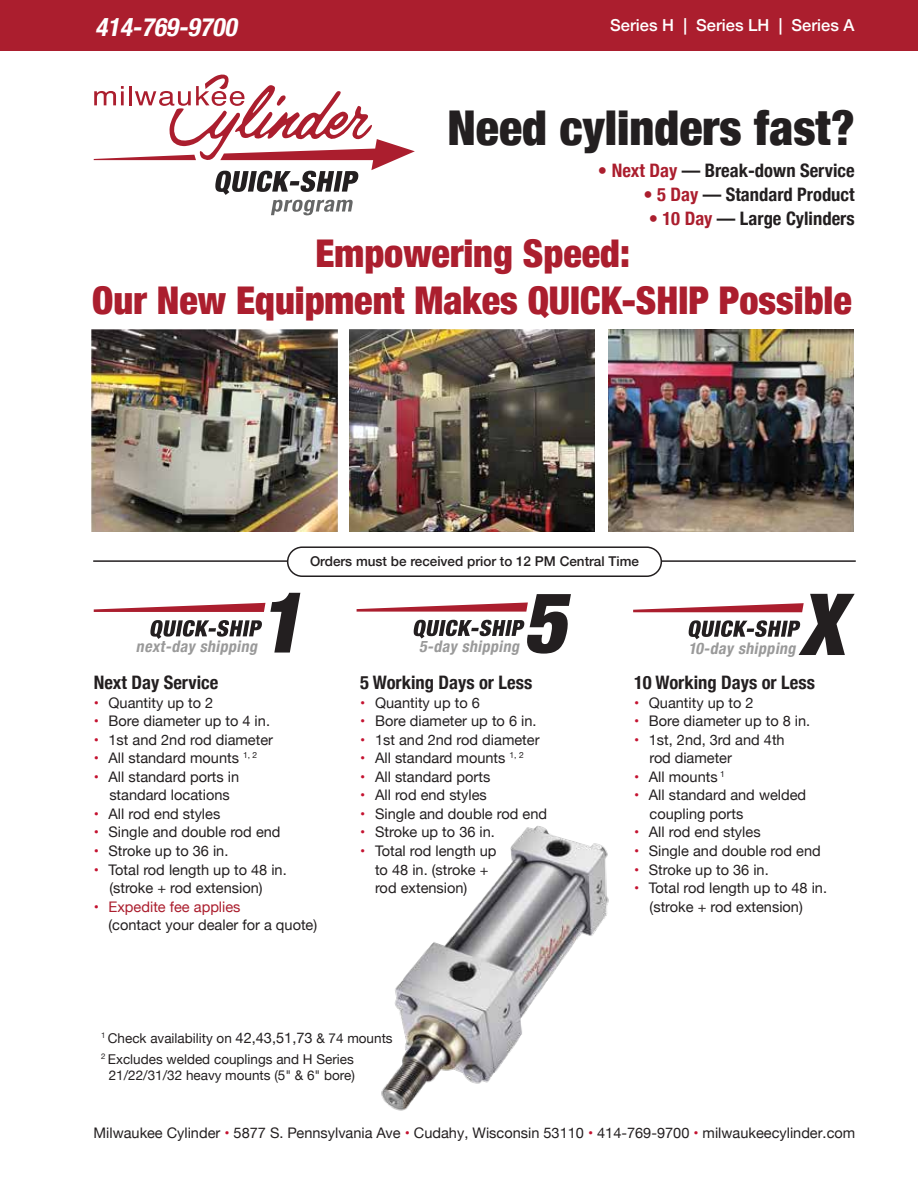
<style>
.page{position:relative;width:918px;height:1188px;background:#fff}
.page>*{position:absolute;margin:0;border:0;box-sizing:border-box;transform-origin:0 0}
.t1{font:italic 900 condensed 84.45px "Helvetica Neue";color:#231f20}
.t2{font:900 condensed 48px "Helvetica Neue";color:#231f20}
.t3{font:900 condensed 38.25px/47.1px "Helvetica Neue";color:#ab1e2e;text-align:center}
.t4{font:italic 700 condensed 25.5px "Helvetica Neue";color:#fff}
.t5{font:700 condensed 18.6px "Helvetica Neue";color:#231f20}
.t6{font:500 16.5px "Helvetica Neue";color:#fff}
.t7{font:italic 700 condensed 16.05px "Helvetica Neue";color:#9a9a9a}
.t8{font:14.55px/18.6px "Helvetica Neue";color:#231f20}
.t9{font:13.5px/21px "Helvetica Neue";color:#231f20}
.t10{font:500 13.5px "Helvetica Neue";color:#231f20}
.s1{color:#ab1e2e}
.s2{color:#c41230}
.s3{font-size:14.55px}
</style>
<div class="page">
<img style="left:381px;top:826px;width:228px;height:285px">
<div style="left:0;top:0;width:918px;height:50px;background:#ab1e2e"></div>
<hr style="left:93px;top:560px;width:763px;height:2px;background:#231f20">
<svg style="left:94px;top:74px;width:321px;height:141px"></svg>
<svg style="left:414px;top:620px;width:110px;height:19px"></svg>
<svg style="left:357px;top:602px;width:171px;height:10px"></svg>
<svg style="left:633px;top:594px;width:222px;height:61px"></svg>
<svg style="left:94px;top:593px;width:206px;height:60px"></svg>
<div style="left:288px;top:547px;width:373px;height:29px;background:#fff;border-radius:15px"></div>
<div style="left:287px;top:546px;width:375px;height:31px;border:2px solid #231f20;border-radius:15px"></div>
<img style="left:92px;top:330px;width:245px;height:201px">
<img style="left:349px;top:330px;width:246px;height:201px">
<img style="left:608px;top:330px;width:245px;height:201px">
<h3 class="t4" style="left:95px;top:6px;width:150px">414-769-9700</h3>
<p class="t6" style="left:610px;top:11px;width:246px">Series H | Series LH | Series A</p>
<h2 class="t2" style="left:448px;top:89px;width:409px">Need cylinders fast?</h2>
<p class="t5" style="left:598px;top:155px;width:258px"><span class="s1">• Next Day</span> — Break-down Service</p>
<p class="t5" style="left:643px;top:179px;width:213px"><span class="s1">• 5 Day</span> — Standard Product</p>
<p class="t5" style="left:649px;top:203px;width:207px"><span class="s1">• 10 Day</span> — Large Cylinders</p>
<h3 class="t3" style="left:92px;top:227px;width:761px">Empowering Speed:<br>Our New Equipment Makes QUICK-SHIP Possible</h3>
<p class="t10" style="left:310px;top:550px;width:330px">Orders must be received prior to 12 PM Central Time</p>
<h1 class="t1" style="left:523px;top:553px;width:68px">5</h1>
<p class="t7" style="left:136px;top:633px;width:127px">next-day shipping</p>
<p class="t7" style="left:419px;top:633px;width:106px">5-day shipping</p>
<p class="t7" style="left:688px;top:635px;width:113px">10-day shipping</p>
<p class="t5" style="left:94px;top:667px;width:126px">Next Day Service</p>
<p class="t8" style="left:94px;top:694px;width:121px"><span class="s2">•</span> Quantity up to 2</p>
<p class="t8" style="left:94px;top:712px;width:178px"><span class="s2">•</span> Bore diameter up to 4 in.</p>
<p class="t8" style="left:94px;top:731px;width:181px"><span class="s2">•</span> 1st and 2nd rod diameter</p>
<p class="t8" style="left:94px;top:750px;width:165px"><span class="s2">•</span> All standard mounts <sup>1,</sup> <sup>2</sup></p>
<p class="t8" style="left:94px;top:768px;width:147px;text-align:center"><span class="s2">•</span> All standard ports in standard locations</p>
<p class="t8" style="left:94px;top:805px;width:128px"><span class="s2">•</span> All rod end styles</p>
<p class="t8" style="left:94px;top:824px;width:188px"><span class="s2">•</span> Single and double rod end</p>
<p class="t8" style="left:94px;top:842px;width:136px"><span class="s2">•</span> Stroke up to 36 in.</p>
<p class="t8" style="left:94px;top:861px;width:195px;text-align:center"><span class="s2">•</span> Total rod length up to 48 in. (stroke + rod extension)</p>
<p class="t8" style="left:109px;top:898px;width:210px;text-indent:-15px"><span class="s2">•</span> <span class="s1">Expedite fee applies<br></span>(contact your dealer for a quote)</p>
<p class="t5" style="left:360px;top:667px;width:173px">5 Working Days or Less</p>
<p class="t8" style="left:360px;top:694px;width:121px"><span class="s2">•</span> Quantity up to 6</p>
<p class="t8" style="left:360px;top:712px;width:178px"><span class="s2">•</span> Bore diameter up to 6 in.</p>
<p class="t8" style="left:360px;top:731px;width:181px"><span class="s2">•</span> 1st and 2nd rod diameter</p>
<p class="t8" style="left:360px;top:750px;width:165px"><span class="s2">•</span> All standard mounts <sup>1,</sup> <sup>2</sup></p>
<p class="t8" style="left:360px;top:768px;width:132px"><span class="s2">•</span> All standard ports</p>
<p class="t8" style="left:360px;top:787px;width:128px"><span class="s2">•</span> All rod end styles</p>
<p class="t8" style="left:360px;top:805px;width:188px"><span class="s2">•</span> Single and double rod end</p>
<p class="t8" style="left:360px;top:824px;width:136px"><span class="s2">•</span> Stroke up to 36 in.</p>
<p class="t8" style="left:375px;top:842px;width:123px;text-indent:-15px"><span class="s2">•</span> Total rod length up to 48 in. (stroke + rod extension)</p>
<p class="t9" style="left:101px;top:1028px;width:293px"><sup>1</sup> Check availability on <span class="s3">42,43,51,73</span> &amp; 74 mounts<br><sup>2</sup> Excludes welded couplings and H Series</p>
<p class="t9" style="left:109px;top:1065px;width:248px">21/22/31/32 heavy mounts (5" &amp; 6" bore)</p>
<p class="t5" style="left:634px;top:667px;width:182px">10 Working Days or Less</p>
<p class="t8" style="left:634px;top:694px;width:121px"><span class="s2">•</span> Quantity up to 2</p>
<p class="t8" style="left:634px;top:712px;width:178px"><span class="s2">•</span> Bore diameter up to 8 in.</p>
<p class="t8" style="left:650px;top:731px;width:137px;text-indent:-16px"><span class="s2">•</span> 1st, 2nd, 3rd and 4th rod diameter</p>
<p class="t8" style="left:634px;top:768px;width:92px"><span class="s2">•</span> All mounts <sup>1</sup></p>
<p class="t8" style="left:650px;top:787px;width:158px;text-indent:-16px"><span class="s2">•</span> All standard and welded coupling ports</p>
<p class="t8" style="left:634px;top:824px;width:128px"><span class="s2">•</span> All rod end styles</p>
<p class="t8" style="left:634px;top:842px;width:188px"><span class="s2">•</span> Single and double rod end</p>
<p class="t8" style="left:634px;top:861px;width:136px"><span class="s2">•</span> Stroke up to 36 in.</p>
<p class="t8" style="left:634px;top:879px;width:195px;text-align:center"><span class="s2">•</span> Total rod length up to 48 in. (stroke + rod extension)</p>
<p class="t8" style="left:94px;top:1124px;width:763px">Milwaukee Cylinder <span class="s2">•</span> 5877 S. Pennsylvania Ave <span class="s2">•</span> Cudahy, Wisconsin 53110 <span class="s2">•</span> 414-769-9700 <span class="s2">•</span> milwaukeecylinder.com</p>
</div>
